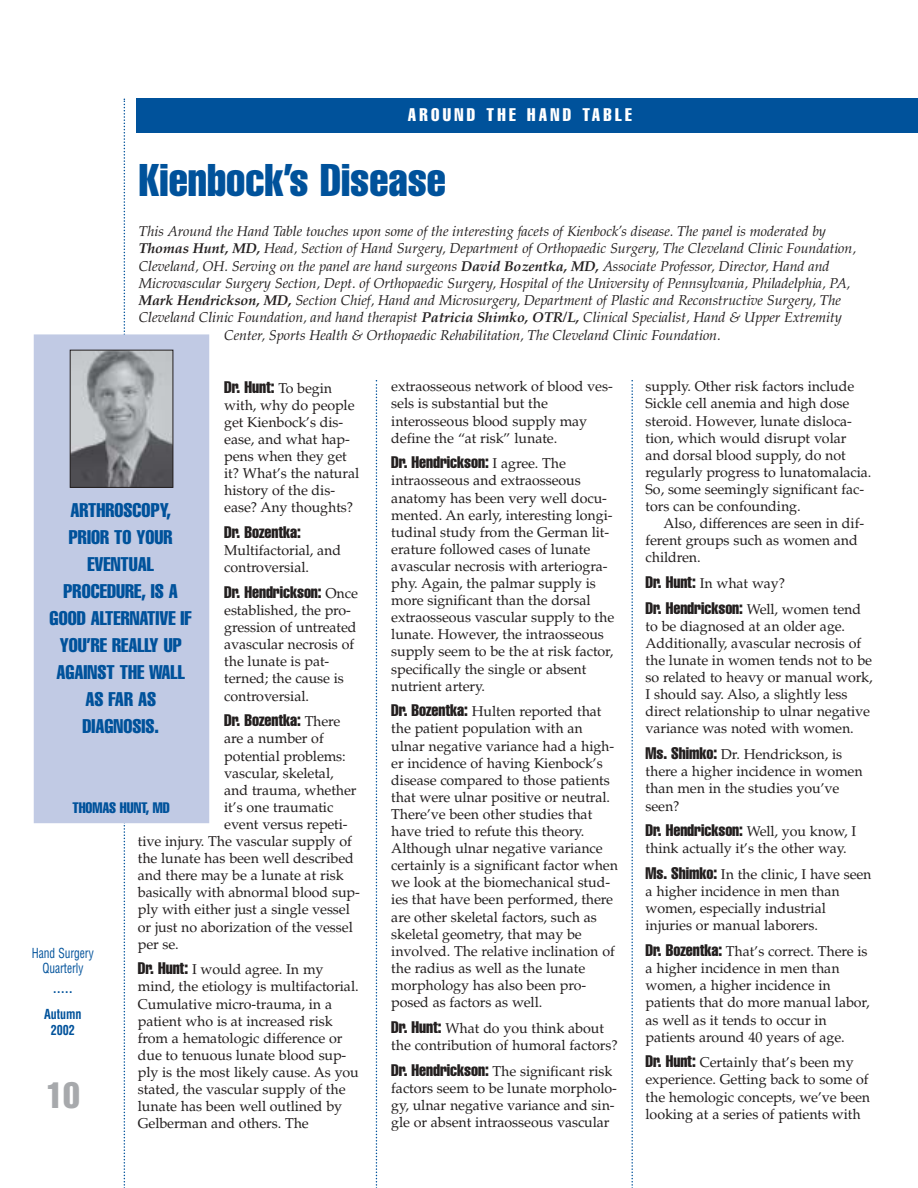
<style>
.page{position:relative;width:918px;height:1188px;background:#fff}
.page>*{position:absolute;margin:0;border:0;box-sizing:border-box;transform-origin:0 0}
.t1{font:extra-condensed 45px "Helvetica";color:#00529b}
.t2{font:extra-condensed 36px "Helvetica";color:#a7a9ac}
.t3{font:extra-condensed 19.5px/27px "Helvetica";color:#00529b;text-align:center}
.t4{font:extra-condensed 18px "Helvetica";letter-spacing:.185em;color:#fff}
.t5{font:extra-condensed 16.5px "Helvetica";letter-spacing:-.005em;color:#231f1f}
.t6{font:extra-condensed 15px "Helvetica";letter-spacing:-.005em;color:#00529b}
.t7{font:14.25px/17.1px "Palatino";letter-spacing:-.005em;color:#231f1f}
.t8{font:italic 14.25px "Palatino";letter-spacing:-.005em;color:#231f1f}
.t9{font:condensed 13.5px/15px "Helvetica";letter-spacing:-.005em;color:#00529b;text-align:center;scale:.85 1}
.t10{font:700 condensed 13.5px/26px "Helvetica";letter-spacing:-.005em;color:#00529b;text-align:center;scale:.9 1}
.s1{font-weight:700}
.s2{font-family:"Palatino";font-stretch:normal;font-size:14.25px}
.s3{font-family:"Helvetica";font-stretch:extra-condensed;font-size:16.5px}
</style>
<div class="page">
<svg style="left:124px;top:99px;width:1px;height:1089px"></svg>
<svg style="left:376px;top:380px;width:1px;height:808px"></svg>
<svg style="left:631px;top:380px;width:2px;height:808px"></svg>
<div style="left:136px;top:99px;width:782px;height:34px;background:#00529b"></div>
<div style="left:34px;top:335px;width:175px;height:488px;background:#c1cae4"></div>
<img style="left:72px;top:352px;width:99px;height:134px">
<div style="left:70px;top:350px;width:103px;height:138px;border:1px solid #231f1f"></div>
<p class="t4" style="left:408px;top:108px;width:226px">AROUND THE HAND TABLE</p>
<h1 class="t1" style="left:139px;top:163px;width:309px">Kienbock’s Disease</h1>
<p class="t8" style="left:139px;top:226px;width:689px">This Around the Hand Table touches upon some of the interesting facets of Kienbock’s disease. The panel is moderated by</p>
<p class="t8" style="left:139px;top:243px;width:719px"><span class="s1">Thomas Hunt, MD,</span> Head, Section of Hand Surgery, Department of Orthopaedic Surgery, The Cleveland Clinic Foundation,</p>
<p class="t8" style="left:139px;top:260px;width:692px">Cleveland, OH. Serving on the panel are hand surgeons <span class="s1">David Bozentka, MD,</span> Associate Professor, Director, Hand and</p>
<p class="t8" style="left:139px;top:278px;width:713px">Microvascular Surgery Section, Dept. of Orthopaedic Surgery, Hospital of the University of Pennsylvania, Philadelphia, PA,</p>
<p class="t8" style="left:139px;top:295px;width:704px"><span class="s1">Mark Hendrickson, MD,</span> Section Chief, Hand and Microsurgery, Department of Plastic and Reconstructive Surgery, The</p>
<p class="t8" style="left:139px;top:312px;width:705px">Cleveland Clinic Foundation, and hand therapist <span class="s1">Patricia Shimko, OTR/L,</span> Clinical Specialist, Hand &amp; Upper Extremity</p>
<p class="t8" style="left:224px;top:329px;width:498px">Center, Sports Health &amp; Orthopaedic Rehabilitation, The Cleveland Clinic Foundation.</p>
<p class="t7" style="left:391px;top:380px;width:223px">extraosseous network of blood ves&shy;sels is substantial but the interosseous blood supply may define the “at risk” lunate.</p>
<p class="t5" style="left:391px;top:457px;width:176px">Dr. Hendrickson: <span class="s2">I agree. The</span></p>
<p class="t7" style="left:391px;top:474px;width:224px">intraosseous and extraosseous anatomy has been very well docu&shy;mented. An early, interesting longi&shy;tudinal study from the German lit&shy;erature followed cases of lunate avascular necrosis with arteriogra&shy;phy. Again, the palmar supply is more significant than the dorsal extraosseous vascular supply to the lunate. However, the intraosseous supply seem to be the at risk factor, specifically the single or absent nutrient artery.</p>
<p class="t7" style="left:391px;top:705px;width:228px"><span class="s3">Dr. Bozentka:</span> Hulten reported that the patient population with an ulnar negative variance had a high&shy;er incidence of having Kienbock’s disease compared to those patients that were ulnar positive or neutral.<br>There’ve been other studies that have tried to refute this theory.<br>Although ulnar negative variance certainly is a significant factor when we look at the biomechanical stud&shy;ies that have been performed, there are other skeletal factors, such as skeletal geometry, that may be involved. The relative inclination of the radius as well as the lunate morphology has also been pro&shy;posed as factors as well.</p>
<p class="t7" style="left:391px;top:1021px;width:228px"><span class="s3">Dr. Hunt:</span> What do you think about the contribution of humoral factors?</p>
<p class="t7" style="left:391px;top:1064px;width:227px"><span class="s3">Dr. Hendrickson:</span> The significant risk factors seem to be lunate morpholo&shy;gy, ulnar negative variance and sin&shy;gle or absent intraosseous vascular</p>
<p class="t5" style="left:224px;top:381px;width:109px">Dr. Hunt: <span class="s2">To begin</span></p>
<p class="t7" style="left:224px;top:398px;width:136px">with, why do people get Kienbock’s dis&shy;ease, and what hap&shy;pens when they get it? What’s the natural history of the dis&shy;ease? Any thoughts?</p>
<p class="t5" style="left:224px;top:526px;width:78px">Dr. Bozentka:</p>
<p class="t7" style="left:224px;top:543px;width:118px">Multifactorial, and controversial.</p>
<p class="t5" style="left:224px;top:586px;width:135px">Dr. Hendrickson: <span class="s2">Once</span></p>
<p class="t7" style="left:224px;top:603px;width:134px">established, the pro&shy;gression of untreated avascular necrosis of the lunate is pat&shy;terned; the cause is controversial.</p>
<p class="t5" style="left:224px;top:715px;width:118px">Dr. Bozentka: <span class="s2">There</span></p>
<p class="t7" style="left:224px;top:732px;width:101px">are a number of</p>
<p class="t7" style="left:224px;top:749px;width:123px">potential problems:</p>
<p class="t7" style="left:224px;top:766px;width:111px">vascular, skeletal,</p>
<p class="t7" style="left:224px;top:783px;width:134px">and trauma, whether</p>
<p class="t7" style="left:224px;top:800px;width:111px">it’s one traumatic</p>
<p class="t7" style="left:224px;top:817px;width:125px">event versus repeti-</p>
<p class="t7" style="left:138px;top:834px;width:215px">tive injury. The vascular supply of</p>
<p class="t7" style="left:138px;top:851px;width:217px">the lunate has been well described</p>
<p class="t7" style="left:138px;top:868px;width:207px">and there may be a lunate at risk</p>
<p class="t7" style="left:138px;top:886px;width:223px">basically with abnormal blood sup-</p>
<p class="t7" style="left:138px;top:903px;width:213px">ply with either just a single vessel</p>
<p class="t7" style="left:138px;top:920px;width:216px">or just no aborization of the vessel</p>
<p class="t7" style="left:138px;top:937px;width:42px">per se.</p>
<p class="t7" style="left:138px;top:963px;width:223px"><span class="s3">Dr. Hunt:</span> I would agree. In my mind, the etiology is multifactorial.<br>Cumulative micro-trauma, in a patient who is at increased risk from a hematologic difference or due to tenuous lunate blood sup&shy;ply is the most likely cause. As you stated, the vascular supply of the lunate has been well outlined by<br>Gelberman and others. The</p>
<p class="t7" style="left:646px;top:380px;width:227px">supply. Other risk factors include Sickle cell anemia and high dose steroid. However, lunate disloca&shy;tion, which would disrupt volar and dorsal blood supply, do not regularly progress to lunatomalacia.<br>So, some seemingly significant fac&shy;tors can be confounding.</p>
<p class="t7" style="left:646px;top:516px;width:220px;text-indent:18px">Also, differences are seen in dif&shy;ferent groups such as women and children.</p>
<p class="t7" style="left:646px;top:576px;width:141px"><span class="s3">Dr. Hunt:</span> In what way?</p>
<p class="t5" style="left:646px;top:602px;width:217px">Dr. Hendrickson: <span class="s2">Well, women tend</span></p>
<p class="t7" style="left:646px;top:619px;width:229px">to be diagnosed at an older age.<br>Additionally, avascular necrosis of the lunate in women tends not to be so related to heavy or manual work, I should say. Also, a slightly less direct relationship to ulnar negative variance was noted with women.</p>
<p class="t7" style="left:646px;top:747px;width:219px"><span class="s3">Ms. Shimko:</span> Dr. Hendrickson, is there a higher incidence in women than men in the studies you’ve seen?</p>
<p class="t5" style="left:646px;top:825px;width:212px">Dr. Hendrickson: <span class="s2">Well, you know, I</span></p>
<p class="t7" style="left:646px;top:837px;width:228px;line-height:25.8px">think actually it’s the other way.<br><span class="s3">Ms. Shimko:</span> In the clinic, I have seen</p>
<p class="t7" style="left:646px;top:884px;width:196px">a higher incidence in men than women, especially industrial injuries or manual laborers.</p>
<p class="t7" style="left:646px;top:944px;width:226px"><span class="s3">Dr. Bozentka:</span> That’s correct. There is a higher incidence in men than women, a higher incidence in patients that do more manual labor, as well as it tends to occur in patients around 40 years of age.</p>
<p class="t7" style="left:646px;top:1056px;width:226px"><span class="s3">Dr. Hunt:</span> Certainly that’s been my experience. Getting back to some of the hemologic concepts, we’ve been looking at a series of patients with</p>
<h3 class="t3" style="left:50px;top:498px;width:144px">ARTHROSCOPY,<br>PRIOR TO YOUR<br>EVENTUAL<br>PROCEDURE, IS A<br>GOOD ALTERNATIVE IF<br>YOU’RE REALLY UP<br>AGAINST THE WALL<br>AS FAR AS<br>DIAGNOSIS.</h3>
<p class="t6" style="left:72px;top:802px;width:99px">THOMAS HUNT, MD</p>
<p class="t9" style="left:32px;top:946px;width:74px">Hand Surgery<br>Quarterly</p>
<p class="t10" style="left:44px;top:976px;width:43px">.....<br>Autumn</p>
<p class="t10" style="left:51px;top:1018px;width:28px">2002</p>
<h2 class="t2" style="left:46px;top:1082px;width:35px">10</h2>
</div>
